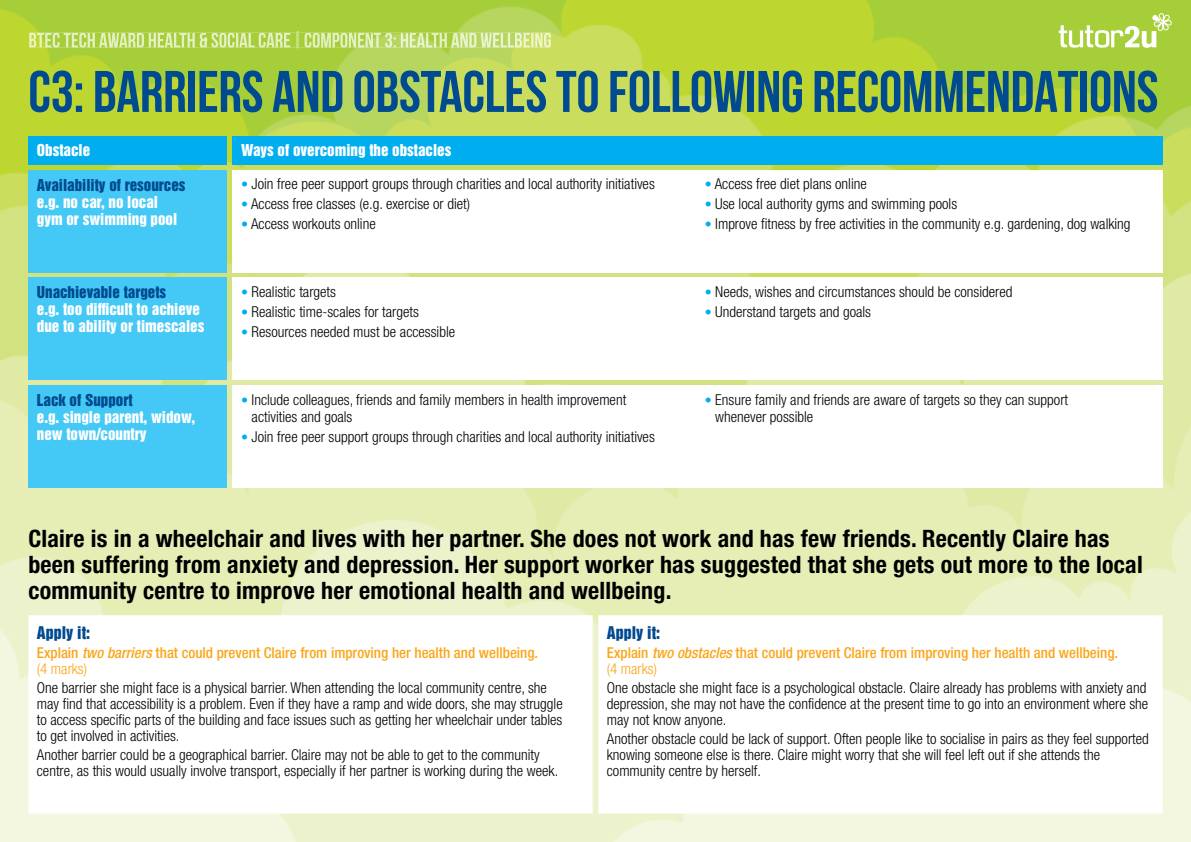
<style>
.page{position:relative;width:1191px;height:842px;background:#fff}
.page>*{position:absolute;margin:0;border:0;box-sizing:border-box;transform-origin:0 0}
.t1{font:700 58.5px "Bebas Neue";letter-spacing:-.005em;color:#004a8f}
.t2{font:700 condensed 24px/26px "Helvetica Neue LT Pro";letter-spacing:.01em;color:#000}
.t3{font:16px "Helvetica Inserat LT Pro";color:#004a8f}
.t4{font:300 condensed 15px/16px "Helvetica Neue LT Pro";color:#000}
.t5{font:500 condensed 15px/16px "Helvetica Neue LT Pro";color:#faa61a}
.t6{font:15px/17px "Helvetica Inserat LT Pro";color:#fff}
.t7{font:15px "Helvetica Inserat LT Pro";color:#004a8f}
.s1{font-size:14px;color:#00aeef}
.s2{font-style:italic}
.s3{font-weight:300}
</style>
<div class="page">
<img style="left:0;top:0;width:1191px;height:842px">
<img style="left:29px;top:33px;width:522px;height:15px">
<svg style="left:297px;top:31px;width:1px;height:17px"></svg>
<svg style="left:1058px;top:13px;width:113px;height:35px"></svg>
<div style="left:28px;top:136px;width:199px;height:28px;background:#00aeef"></div>
<div style="left:232px;top:136px;width:930px;height:28px;background:#00aeef"></div>
<div style="left:28px;top:170px;width:199px;height:102px;background:#44c8f5"></div>
<div style="left:28px;top:278px;width:199px;height:102px;background:#44c8f5"></div>
<div style="left:28px;top:386px;width:199px;height:102px;background:#44c8f5"></div>
<div style="left:232px;top:170px;width:930px;height:102px;background:#fff"></div>
<div style="left:232px;top:278px;width:930px;height:102px;background:#fff"></div>
<div style="left:232px;top:386px;width:930px;height:102px;background:#fff"></div>
<svg style="left:28px;top:615px;width:564px;height:199px"></svg>
<svg style="left:598px;top:615px;width:564px;height:199px"></svg>
<h1 class="t1" style="left:28px;top:60px;width:1131px">C3: BARRIERS AND OBSTACLES TO FOLLOWING RECOMMENDATIONS</h1>
<p class="t6" style="left:37px;top:142px;width:55px">Obstacle</p>
<p class="t6" style="left:241px;top:142px;width:212px">Ways of overcoming the obstacles</p>
<p class="t7" style="left:37px;top:176px;width:150px">Availability of resources</p>
<p class="t6" style="left:37px;top:194px;width:142px">e.g. no car, no local gym or swimming pool</p>
<p class="t4" style="left:241px;top:176px;width:415px"><span class="s1">•</span> Join free peer support groups through charities and local authority initiatives</p>
<p class="t4" style="left:241px;top:196px;width:231px"><span class="s1">•</span> Access free classes (e.g. exercise or diet)</p>
<p class="t4" style="left:241px;top:216px;width:136px"><span class="s1">•</span> Access workouts online</p>
<p class="t4" style="left:704px;top:176px;width:164px"><span class="s1">•</span> Access free diet plans online</p>
<p class="t4" style="left:704px;top:196px;width:254px"><span class="s1">•</span> Use local authority gyms and swimming pools</p>
<p class="t4" style="left:704px;top:216px;width:427px"><span class="s1">•</span> Improve fitness by free activities in the community e.g. gardening, dog walking</p>
<p class="t7" style="left:37px;top:283px;width:131px">Unachievable targets</p>
<p class="t6" style="left:37px;top:301px;width:169px">e.g. too difficult to achieve due to ability or timescales</p>
<p class="t7" style="left:37px;top:391px;width:97px">Lack of Support</p>
<p class="t6" style="left:37px;top:409px;width:160px">e.g. single parent, widow, new town/country</p>
<p class="t4" style="left:241px;top:284px;width:96px"><span class="s1">•</span> Realistic targets</p>
<p class="t4" style="left:241px;top:303px;width:179px"><span class="s1">•</span> Realistic time-scales for targets</p>
<p class="t4" style="left:241px;top:323px;width:216px"><span class="s1">•</span> Resources needed must be accessible</p>
<p class="t4" style="left:252px;top:391px;width:376px;line-height:17px;text-indent:-11px"><span class="s1">•</span> Include colleagues, friends and family members in health improvement activities and goals</p>
<p class="t4" style="left:241px;top:428px;width:415px"><span class="s1">•</span> Join free peer support groups through charities and local authority initiatives</p>
<p class="t4" style="left:704px;top:284px;width:309px"><span class="s1">•</span> Needs, wishes and circumstances should be considered</p>
<p class="t4" style="left:704px;top:303px;width:168px"><span class="s1">•</span> Understand targets and goals</p>
<p class="t4" style="left:715px;top:391px;width:354px;line-height:17px;text-indent:-11px"><span class="s1">•</span> Ensure family and friends are aware of targets so they can support whenever possible</p>
<p class="t2" style="left:28px;top:526px;width:1116px">Claire is in a wheelchair and lives with her partner. She does not work and has few friends. Recently Claire has been suffering from anxiety and depression. Her support worker has suggested that she gets out more to the local community centre to improve her emotional health and wellbeing.</p>
<p class="t3" style="left:37px;top:623px;width:55px">Apply it:</p>
<p class="t5" style="left:37px;top:644px;width:503px">Explain <span class="s2">two barriers</span> that could prevent Claire from improving her health and wellbeing. <span class="s3">(4 marks)</span></p>
<p class="t4" style="left:37px;top:679px;width:527px">One barrier she might face is a physical barrier. When attending the local community centre, she may find that accessibility is a problem. Even if they have a ramp and wide doors, she may struggle to access specific parts of the building and face issues such as getting her wheelchair under tables to get involved in activities.</p>
<p class="t4" style="left:37px;top:746px;width:523px">Another barrier could be a geographical barrier. Claire may not be able to get to the community centre, as this would usually involve transport, especially if her partner is working during the week.</p>
<p class="t3" style="left:607px;top:623px;width:55px">Apply it:</p>
<p class="t5" style="left:607px;top:644px;width:513px">Explain <span class="s2">two obstacles</span> that could prevent Claire from improving her health and wellbeing. <span class="s3">(4 marks)</span></p>
<p class="t4" style="left:607px;top:679px;width:543px">One obstacle she might face is a psychological obstacle. Claire already has problems with anxiety and depression, she may not have the confidence at the present time to go into an environment where she may not know anyone.</p>
<p class="t4" style="left:607px;top:730px;width:543px">Another obstacle could be lack of support. Often people like to socialise in pairs as they feel supported knowing someone else is there. Claire might worry that she will feel left out if she attends the community centre by herself.</p>
</div>
